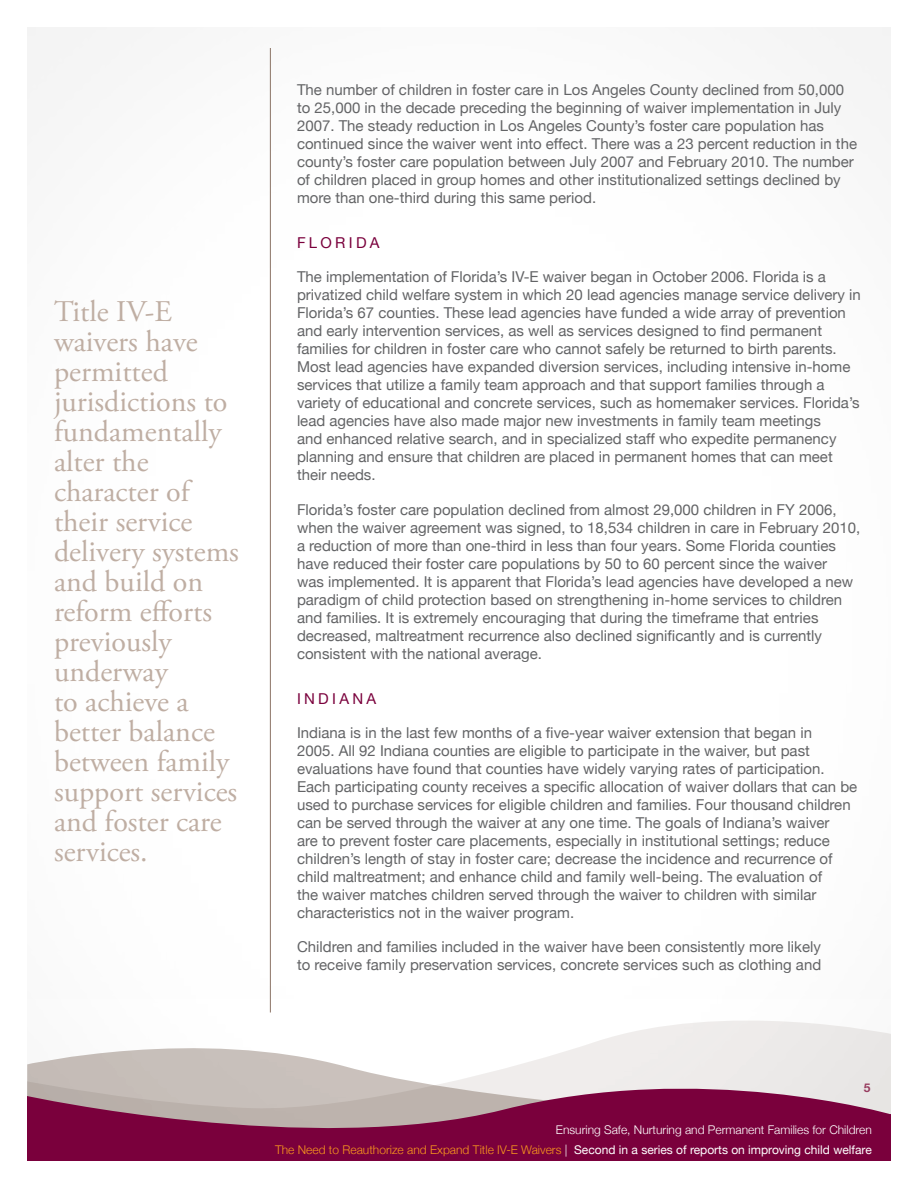
<style>
.page{position:relative;width:918px;height:1188px;background:#fff}
.page>*{position:absolute;margin:0;border:0;box-sizing:border-box;transform-origin:0 0}
.t1{font:30px/30px "Adobe Garamond Pro";color:#bfaea3}
.t2{font:15px/18px "Helvetica Neue";color:#636466}
.t3{font:15px "Helvetica Neue";letter-spacing:.22em;color:#7a003c}
.t4{font:300 12px/19.5px "Helvetica Neue";color:#fff;text-align:right}
.t5{font:700 12px "Helvetica Neue";color:#973c5f}
.s1{color:#f8971d}
.s2{font-weight:400}
</style>
<div class="page">
<svg style="left:27px;top:1019px;width:864px;height:41px"></svg>
<svg style="left:27px;top:1047px;width:861px;height:13px"></svg>
<svg style="left:27px;top:1060px;width:864px;height:101px;background:#a66481"></svg>
<hr style="left:270px;top:48px;width:1px;height:964px;background:#8b7466">
<p class="t1" style="left:54px;top:298px;width:186px">Title IV-E waivers have permitted jurisdictions to fundamentally alter the character of their service delivery systems and build on reform efforts previously underway<br>to achieve a better balance between family support services and foster care services.</p>
<p class="t2" style="left:297px;top:81px;width:562px">The number of children in foster care in Los Angeles County declined from 50,000 to 25,000 in the decade preceding the beginning of waiver implementation in July 2007. The steady reduction in Los Angeles County’s foster care population has continued since the waiver went into effect. There was a 23 percent reduction in the county’s foster care population between July 2007 and February 2010. The number of children placed in group homes and other institutionalized settings declined by more than one-third during this same period.</p>
<p class="t3" style="left:297px;top:234px;width:63px">Flo rida</p>
<p class="t2" style="left:297px;top:268px;width:565px">The implementation of Florida’s IV-E waiver began in October 2006. Florida is a privatized child welfare system in which 20 lead agencies manage service delivery in Florida’s 67 counties. These lead agencies have funded a wide array of prevention and early intervention services, as well as services designed to find permanent families for children in foster care who cannot safely be returned to birth parents.<br>Most lead agencies have expanded diversion services, including intensive in-home services that utilize a family team approach and that support families through a variety of educational and concrete services, such as homemaker services. Florida’s lead agencies have also made major new investments in family team meetings<br>and enhanced relative search, and in specialized staff who expedite permanency planning and ensure that children are placed in permanent homes that can meet their needs.</p>
<p class="t2" style="left:297px;top:500px;width:565px">Florida’s foster care population declined from almost 29,000 children in FY 2006, when the waiver agreement was signed, to 18,534 children in care in February 2010, a reduction of more than one-third in less than four years. Some Florida counties have reduced their foster care populations by 50 to 60 percent since the waiver<br>was implemented. It is apparent that Florida’s lead agencies have developed a new paradigm of child protection based on strengthening in-home services to children and families. It is extremely encouraging that during the timeframe that entries decreased, maltreatment recurrence also declined significantly and is currently consistent with the national average.</p>
<p class="t3" style="left:297px;top:689px;width:21px">Indiana</p>
<p class="t2" style="left:297px;top:723px;width:562px">Indiana is in the last few months of a five-year waiver extension that began in<br>2005. All 92 Indiana counties are eligible to participate in the waiver, but past evaluations have found that counties have widely varying rates of participation.<br>Each participating county receives a specific allocation of waiver dollars that can be used to purchase services for eligible children and families. Four thousand children can be served through the waiver at any one time. The goals of Indiana’s waiver<br>are to prevent foster care placements, especially in institutional settings; reduce children’s length of stay in foster care; decrease the incidence and recurrence of child maltreatment; and enhance child and family well-being. The evaluation of<br>the waiver matches children served through the waiver to children with similar characteristics not in the waiver program.</p>
<p class="t2" style="left:297px;top:938px;width:526px">Children and families included in the waiver have been consistently more likely to receive family preservation services, concrete services such as clothing and</p>
<p class="t5" style="left:864px;top:1080px;width:8px">5</p>
<p class="t4" style="left:275px;top:1120px;width:598px">Ensuring Safe, Nurturing and Permanent Families for Children<br><span class="s1">The Need to Reauthorize and Expand Title IV-E Waivers</span> | <span class="s2">Second in a series of reports on improving child welfare</span></p>
</div>
